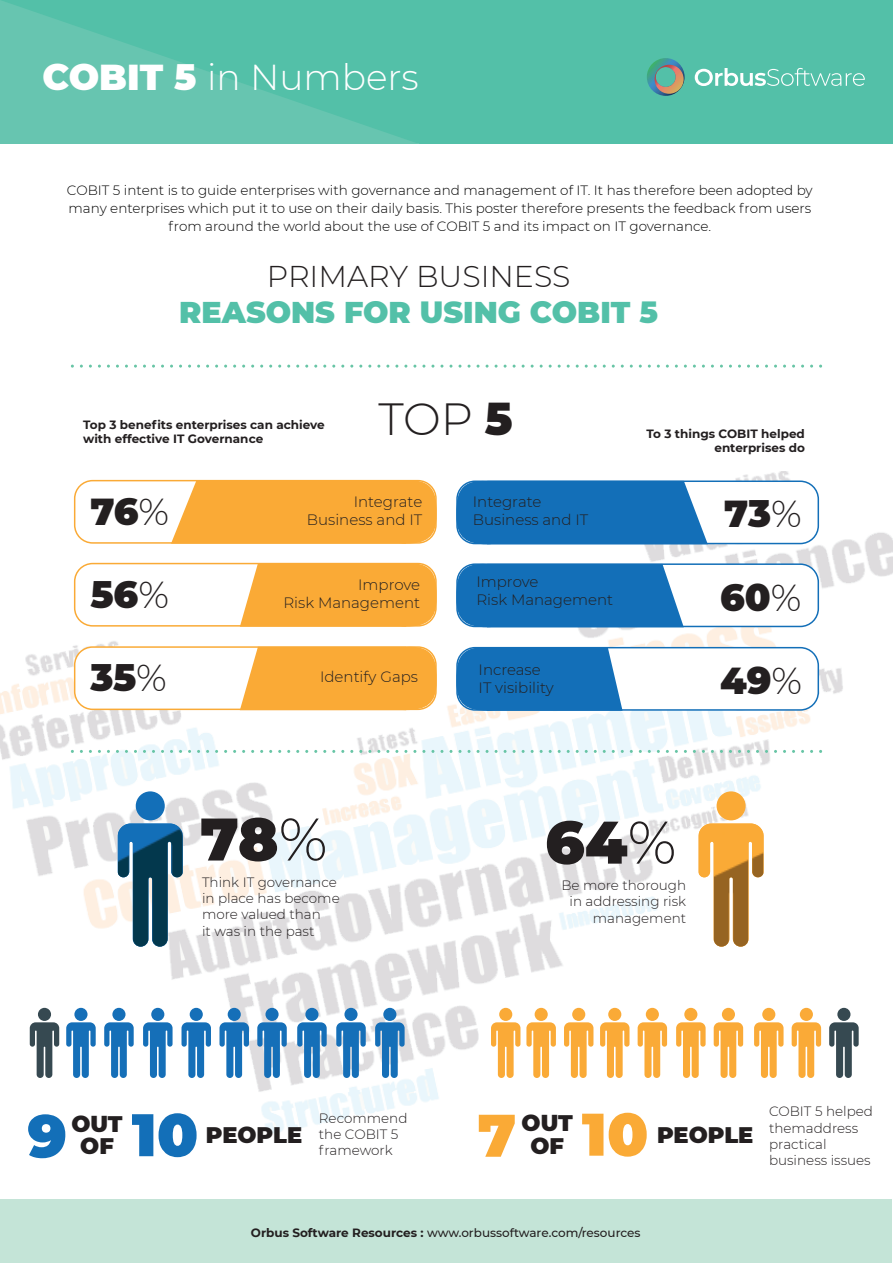
<style>
.page{position:relative;width:893px;height:1263px;background:#fff}
.page>*{position:absolute;margin:0;border:0;box-sizing:border-box;transform-origin:0 0}
.t1{font:900 60px "Montserrat";color:#231f20}
.t2{font:900 60px "Montserrat";color:#136fb8}
.t3{font:900 60px "Montserrat";color:#faaa36}
.t4{font:300 45px "Montserrat";color:#231f20}
.t5{font:900 37.5px "Montserrat";color:#231f20}
.t6{font:300 36px "Montserrat";color:#fff}
.t7{font:900 30px "Montserrat";color:#53c0a8}
.t8{font:300 30px "Montserrat";color:#231f20}
.t9{font:900 22.5px/22.5px "Montserrat";color:#231f20;text-align:center}
.t10{font:300 15px/18px "Montserrat";color:#231f20}
.t11{font:300 13.5px/18px "Montserrat";color:#000;text-align:center}
.t12{font:300 13.5px/16.2px "Montserrat";color:#231f20}
.t13{font:700 12px/13.5px "Montserrat";color:#231f20}
.t14{font:500 12px "Montserrat";color:#231f20}
.s1{font-weight:900}
.s2{font-weight:300}
.s3{font-weight:700}
</style>
<div class="page">
<img style="left:0;top:471px;width:893px;height:662px">
<div style="left:0;top:0;width:893px;height:144px;background:#53c0a8"></div>
<svg style="left:647px;top:58px;width:38px;height:38px"></svg>
<svg style="left:695px;top:68px;width:170px;height:18px"></svg>
<svg style="left:0;top:0;width:419px;height:144px;fill:#5fc3ad"></svg>
<div style="left:1px;top:1199px;width:891px;height:63px;background:#c4e4d7"></div>
<svg style="left:74px;top:479px;width:363px;height:65px"></svg>
<svg style="left:74px;top:562px;width:363px;height:65px"></svg>
<svg style="left:74px;top:645px;width:363px;height:65px"></svg>
<svg style="left:456px;top:479px;width:363px;height:65px"></svg>
<svg style="left:456px;top:562px;width:363px;height:65px"></svg>
<svg style="left:456px;top:646px;width:363px;height:65px"></svg>
<div style="left:136px;top:791px;width:29px;height:29px;background:#136fb8;border-radius:50%"></div>
<svg style="left:118px;top:823px;width:65px;height:124px"></svg>
<img style="left:126px;top:823px;width:42px;height:1px">
<div style="left:717px;top:791px;width:29px;height:29px;background:#faaa36;border-radius:50%"></div>
<svg style="left:698px;top:823px;width:66px;height:124px"></svg>
<img style="left:707px;top:823px;width:41px;height:1px">
<div style="left:38px;top:1008px;width:13px;height:13px;background:#364951;border-radius:50%"></div>
<svg style="left:30px;top:1022px;width:29px;height:56px"></svg>
<div style="left:74px;top:1008px;width:14px;height:13px;background:#156fb8;border-radius:50%"></div>
<svg style="left:66px;top:1022px;width:30px;height:56px"></svg>
<div style="left:112px;top:1008px;width:14px;height:13px;background:#156fb8;border-radius:50%"></div>
<svg style="left:104px;top:1022px;width:30px;height:56px"></svg>
<div style="left:151px;top:1008px;width:13px;height:13px;background:#156fb8;border-radius:50%"></div>
<svg style="left:143px;top:1022px;width:30px;height:56px"></svg>
<div style="left:190px;top:1008px;width:13px;height:13px;background:#156fb8;border-radius:50%"></div>
<svg style="left:182px;top:1022px;width:29px;height:56px"></svg>
<div style="left:228px;top:1008px;width:13px;height:13px;background:#156fb8;border-radius:50%"></div>
<svg style="left:219px;top:1022px;width:30px;height:56px"></svg>
<div style="left:265px;top:1008px;width:14px;height:13px;background:#156fb8;border-radius:50%"></div>
<svg style="left:257px;top:1022px;width:30px;height:56px;background:#629bca"></svg>
<div style="left:305px;top:1008px;width:13px;height:13px;background:#156fb8;border-radius:50%"></div>
<svg style="left:297px;top:1022px;width:30px;height:56px;background:#629bca"></svg>
<div style="left:344px;top:1008px;width:14px;height:13px;background:#156fb8;border-radius:50%"></div>
<svg style="left:336px;top:1022px;width:30px;height:56px"></svg>
<div style="left:383px;top:1008px;width:13px;height:13px;background:#156fb8;border-radius:50%"></div>
<svg style="left:375px;top:1022px;width:30px;height:56px"></svg>
<div style="left:837px;top:1008px;width:13px;height:13px;background:#364951;border-radius:50%"></div>
<svg style="left:829px;top:1022px;width:30px;height:56px"></svg>
<div style="left:800px;top:1008px;width:13px;height:13px;background:#faaa37;border-radius:50%"></div>
<svg style="left:792px;top:1022px;width:29px;height:56px"></svg>
<div style="left:762px;top:1008px;width:13px;height:13px;background:#faaa37;border-radius:50%"></div>
<svg style="left:754px;top:1022px;width:29px;height:56px"></svg>
<div style="left:722px;top:1008px;width:13px;height:13px;background:#faaa37;border-radius:50%"></div>
<svg style="left:714px;top:1022px;width:29px;height:56px"></svg>
<div style="left:684px;top:1008px;width:13px;height:13px;background:#faaa37;border-radius:50%"></div>
<svg style="left:676px;top:1022px;width:30px;height:56px"></svg>
<div style="left:646px;top:1008px;width:13px;height:13px;background:#faaa37;border-radius:50%"></div>
<svg style="left:638px;top:1022px;width:29px;height:56px"></svg>
<div style="left:608px;top:1008px;width:13px;height:13px;background:#faaa37;border-radius:50%"></div>
<svg style="left:600px;top:1022px;width:29px;height:56px"></svg>
<div style="left:572px;top:1008px;width:13px;height:13px;background:#faaa37;border-radius:50%"></div>
<svg style="left:564px;top:1022px;width:29px;height:56px"></svg>
<div style="left:535px;top:1008px;width:13px;height:13px;background:#faaa37;border-radius:50%"></div>
<svg style="left:526px;top:1022px;width:30px;height:56px"></svg>
<div style="left:499px;top:1008px;width:13px;height:13px;background:#faaa37;border-radius:50%"></div>
<svg style="left:491px;top:1022px;width:29px;height:56px"></svg>
<svg style="left:71px;top:365px;width:751px;height:3px"></svg>
<svg style="left:71px;top:750px;width:751px;height:3px"></svg>
<h3 class="t6" style="left:43px;top:53px;width:378px"><span class="s1">COBIT 5</span> in Numbers</h3>
<p class="t11" style="left:67px;top:181px;width:747px">COBIT 5 intent is to guide enterprises with governance and management of IT. It has therefore been adopted by many enterprises which put it to use on their daily basis. This poster therefore presents the feedback from users from around the world about the use of COBIT 5 and its impact on IT governance.</p>
<h3 class="t8" style="left:267px;top:256px;width:305px">PRIMARY BUSINESS</h3>
<h3 class="t7" style="left:179px;top:290px;width:480px">REASONS FOR USING COBIT 5</h3>
<p class="t13" style="left:83px;top:418px;width:243px">Top 3 benefits enterprises can achieve with effective IT Governance</p>
<h2 class="t4" style="left:378px;top:389px;width:136px">TOP <span class="s1">5</span></h2>
<h3 class="t5" style="left:90px;top:483px;width:80px">76<span class="s2">%</span></h3>
<p class="t10" style="left:307px;top:492px;width:117px;text-align:right">Integrate<br>Business and IT</p>
<p class="t10" style="left:473px;top:492px;width:117px">Integrate<br>Business and IT</p>
<h3 class="t5" style="left:90px;top:566px;width:80px">56<span class="s2">%</span></h3>
<p class="t10" style="left:283px;top:575px;width:138px;text-align:right">Improve<br>Risk Management</p>
<p class="t10" style="left:476px;top:572px;width:138px">Improve<br>Risk Management</p>
<h3 class="t5" style="left:90px;top:650px;width:78px">35<span class="s2">%</span></h3>
<p class="t10" style="left:320px;top:667px;width:99px">Identify Gaps</p>
<p class="t10" style="left:479px;top:660px;width:77px">Increase<br>IT visibility</p>
<p class="t13" style="left:646px;top:427px;width:160px;text-align:right">To 3 things COBIT helped enterprises do</p>
<h3 class="t5" style="left:724px;top:485px;width:79px">73<span class="s2">%</span></h3>
<h3 class="t5" style="left:720px;top:569px;width:83px">60<span class="s2">%</span></h3>
<h3 class="t5" style="left:720px;top:653px;width:84px">49<span class="s2">%</span></h3>
<h1 class="t1" style="left:200px;top:794px;width:129px">78<span class="s2">%</span></h1>
<p class="t12" style="left:202px;top:874px;width:139px">Think IT governance in place has become more valued than<br>it was in the past</p>
<h1 class="t1" style="left:545px;top:797px;width:133px">64<span class="s2">%</span></h1>
<p class="t12" style="left:561px;top:877px;width:126px;text-align:right">Be more thorough in addressing risk management</p>
<h1 class="t2" style="left:27px;top:1091px;width:41px">9</h1>
<h3 class="t9" style="left:71px;top:1111px;width:53px">OUT<br>OF</h3>
<h1 class="t2" style="left:132px;top:1090px;width:68px">10</h1>
<h3 class="t9" style="left:206px;top:1123px;width:98px">PEOPLE</h3>
<p class="t12" style="left:319px;top:1109px;width:90px">Recommend the COBIT 5 framework</p>
<h1 class="t3" style="left:477px;top:1090px;width:40px">7</h1>
<h3 class="t9" style="left:522px;top:1110px;width:53px">OUT<br>OF</h3>
<h1 class="t3" style="left:582px;top:1089px;width:68px">10</h1>
<h3 class="t9" style="left:657px;top:1122px;width:98px">PEOPLE</h3>
<p class="t12" style="left:769px;top:1103px;width:105px">COBIT 5 helped themaddress practical business issues</p>
<p class="t14" style="left:251px;top:1224px;width:391px"><span class="s3">Orbus Software Resources :</span> www.orbussoftware.com/resources</p>
</div>
